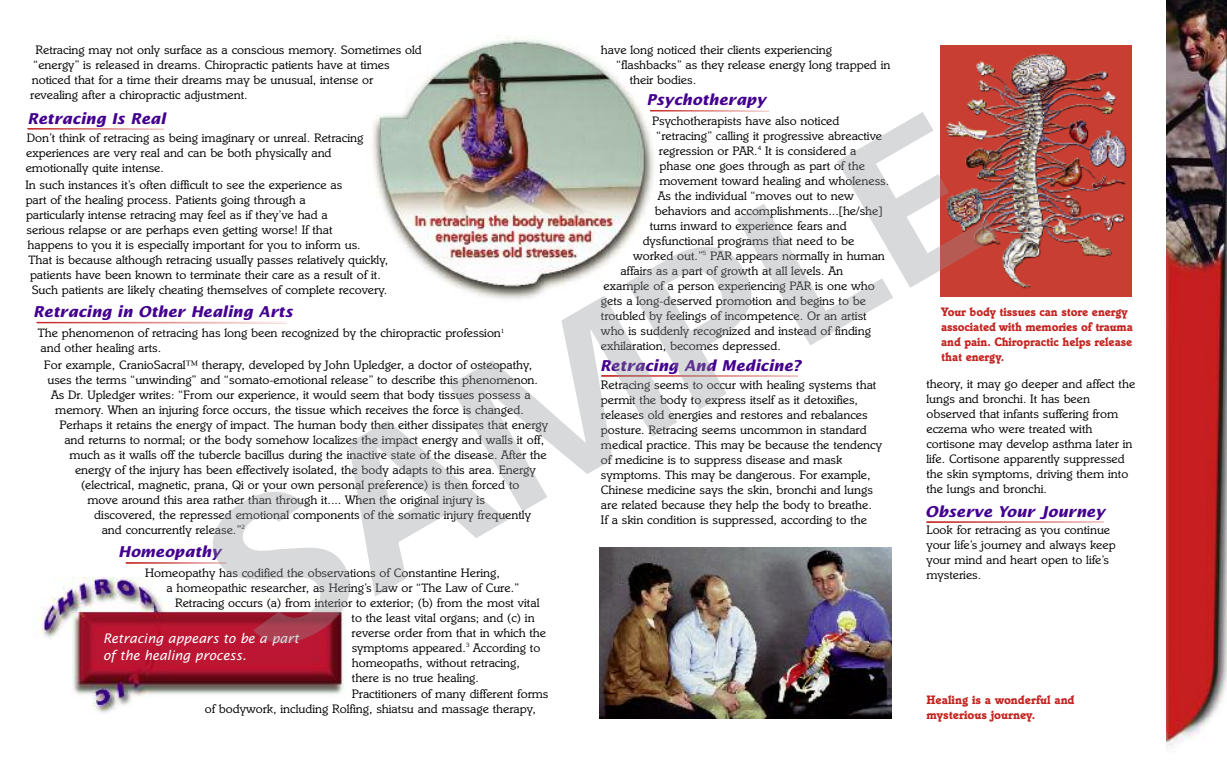
<style>
.page{position:relative;width:1227px;height:765px;background:#fff}
.page>*{position:absolute;margin:0;border:0;box-sizing:border-box;transform-origin:0 0}
.t1{font:italic 700 15px "Lucida Sans";color:#43008f}
.t2{font:italic 13.12px/16.2px "Lucida Sans";letter-spacing:-.005em;color:#fff}
.t3{font:12.5px/15px "Italia";color:#000}
.t4{font:700 12.5px/15px "Italia";letter-spacing:-.005em;color:#c42420}
</style>
<div class="page">
<img style="left:1166px;top:0;width:60px;height:748px">
<img style="left:37px;top:578px;width:119px;height:135px">
<img style="left:1070px;top:45px;width:61px;height:251px">
<svg style="left:27px;top:128px;width:137px;height:1px"></svg>
<svg style="left:37px;top:322px;width:250px;height:1px"></svg>
<svg style="left:926px;top:521px;width:177px;height:2px"></svg>
<svg style="left:126px;top:562px;width:100px;height:2px"></svg>
<img style="left:156px;top:41px;width:914px;height:678px">
<p class="t3" style="left:30px;top:44px;width:393px;text-indent:5px">Retracing may not only surface as a conscious memory. Sometimes old “energy” is released in dreams. Chiropractic patients have at times noticed that for a time their dreams may be unusual, intense or revealing after a chiropractic adjustment.</p>
<p class="t3" style="left:26px;top:131px;width:339px">Don’t think of retracing as being imaginary or unreal. Retracing experiences are very real and can be both physically and emotionally quite intense.</p>
<p class="t3" style="left:25px;top:178px;width:318px">In such instances it’s often difficult to see the experience as</p>
<p class="t3" style="left:26px;top:193px;width:281px">part of the healing process. Patients going through a</p>
<p class="t3" style="left:26px;top:208px;width:303px">particularly intense retracing may feel as if they’ve had a</p>
<p class="t3" style="left:27px;top:223px;width:307px">serious relapse or are perhaps even getting worse! If that</p>
<p class="t3" style="left:28px;top:238px;width:334px">happens to you it is especially important for you to inform us.</p>
<p class="t3" style="left:29px;top:253px;width:361px">That is because although retracing usually passes relatively quickly,</p>
<p class="t3" style="left:30px;top:268px;width:352px">patients have been known to terminate their care as a result of it.</p>
<p class="t3" style="left:32px;top:283px;width:357px">Such patients are likely cheating themselves of complete recovery.</p>
<p class="t3" style="left:38px;top:326px;width:468px">The phenomenon of retracing has long been recognized by the chiropractic profession<sup>1 </sup>and other healing arts.</p>
<p class="t3" style="left:44px;top:358px;width:490px">For example, CranioSacral™ therapy, developed by John Upledger, a doctor of osteopathy,</p>
<p class="t3" style="left:47px;top:373px;width:492px">uses the terms “unwinding” and “somato-emotional release” to describe this phenomenon.</p>
<p class="t3" style="left:51px;top:388px;width:481px">As Dr. Upledger writes: “From our experience, it would seem that body tissues possess a</p>
<p class="t3" style="left:55px;top:403px;width:470px">memory. When an injuring force occurs, the tissue which receives the force is changed.</p>
<p class="t3" style="left:59px;top:418px;width:490px">Perhaps it retains the energy of impact. The human body then either dissipates that energy</p>
<p class="t3" style="left:64px;top:433px;width:481px">and returns to normal; or the body somehow localizes the impact energy and walls it off,</p>
<p class="t3" style="left:69px;top:448px;width:479px">much as it walls off the tubercle bacillus during the inactive state of the disease. After the</p>
<p class="t3" style="left:75px;top:463px;width:462px">energy of the injury has been effectively isolated, the body adapts to this area. Energy</p>
<p class="t3" style="left:81px;top:478px;width:440px">(electrical, magnetic, prana, Qi or your own personal preference) is then forced to</p>
<p class="t3" style="left:87px;top:493px;width:399px">move around this area rather than through it.... When the original injury is</p>
<p class="t3" style="left:94px;top:508px;width:438px">discovered, the repressed emotional components of the somatic injury frequently</p>
<p class="t3" style="left:102px;top:523px;width:145px">and concurrently release.”<sup>2</sup></p>
<p class="t3" style="left:145px;top:566px;width:356px">Homeopathy has codified the observations of Constantine Hering,</p>
<p class="t3" style="left:166px;top:581px;width:354px">a homeopathic researcher, as Hering’s Law or “The Law of Cure.”</p>
<p class="t3" style="left:175px;top:596px;width:366px">Retracing occurs (a) from interior to exterior; (b) from the most vital</p>
<p class="t3" style="left:351px;top:611px;width:184px">to the least vital organs; and (c) in</p>
<p class="t3" style="left:351px;top:626px;width:196px">reverse order from that in which the</p>
<p class="t3" style="left:351px;top:641px;width:190px">symptoms appeared.<sup>3</sup> According to</p>
<p class="t3" style="left:352px;top:656px;width:170px">homeopaths, without retracing,</p>
<p class="t3" style="left:352px;top:671px;width:129px">there is no true healing.</p>
<p class="t3" style="left:205px;top:688px;width:345px;text-indent:147px">Practitioners of many different forms of bodywork, including Rolfing, shiatsu and massage therapy,</p>
<p class="t1" style="left:27px;top:112px;width:140px">Retracing Is Real</p>
<p class="t1" style="left:33px;top:305px;width:261px">Retracing in Other Healing Arts</p>
<p class="t1" style="left:118px;top:546px;width:104px">Homeopathy</p>
<p class="t2" style="left:103px;top:632px;width:197px">Retracing appears to be a part of the healing process.</p>
<p class="t3" style="left:601px;top:43px;width:232px">have long noticed their clients experiencing</p>
<p class="t3" style="left:616px;top:58px;width:275px">“flashbacks” as they release energy long trapped in</p>
<p class="t3" style="left:629px;top:73px;width:68px">their bodies.</p>
<p class="t3" style="left:652px;top:114px;width:189px">Psychotherapists have also noticed</p>
<p class="t3" style="left:656px;top:129px;width:227px">“retracing” calling it progressive abreactive</p>
<p class="t3" style="left:658px;top:144px;width:199px">regression or PAR.<sup>4</sup> It is considered a</p>
<p class="t3" style="left:659px;top:159px;width:207px">phase one goes through as part of the</p>
<p class="t3" style="left:659px;top:174px;width:231px">movement toward healing and wholeness.</p>
<p class="t3" style="left:658px;top:189px;width:197px">As the individual “moves out to new</p>
<p class="t3" style="left:654px;top:204px;width:229px">behaviors and accomplishments...[he/she]</p>
<p class="t3" style="left:649px;top:219px;width:198px">turns inward to experience fears and</p>
<p class="t3" style="left:642px;top:234px;width:213px">dysfunctional programs that need to be</p>
<p class="t3" style="left:633px;top:249px;width:253px">worked out.”<sup>5</sup> PAR appears normally in human</p>
<p class="t3" style="left:620px;top:264px;width:224px">affairs as a part of growth at all levels. An</p>
<p class="t3" style="left:603px;top:279px;width:273px">example of a person experiencing PAR is one who</p>
<p class="t3" style="left:601px;top:294px;width:266px">gets a long-deserved promotion and begins to be</p>
<p class="t3" style="left:601px;top:309px;width:267px">troubled by feelings of incompetence. Or an artist</p>
<p class="t3" style="left:601px;top:324px;width:271px">who is suddenly recognized and instead of finding</p>
<p class="t3" style="left:601px;top:339px;width:181px">exhilaration, becomes depressed.</p>
<p class="t3" style="left:601px;top:378px;width:282px">Retracing seems to occur with healing systems that permit the body to express itself as it detoxifies, releases old energies and restores and rebalances posture. Retracing seems uncommon in standard medical practice. This may be because the tendency of medicine is to suppress disease and mask symptoms. This may be dangerous. For example, Chinese medicine says the skin, bronchi and lungs are related because they help the body to breathe.<br>If a skin condition is suppressed, according to the</p>
<p class="t1" style="left:646px;top:93px;width:121px">Psychotherapy</p>
<p class="t1" style="left:600px;top:359px;width:202px">Retracing And Medicine?</p>
<p class="t4" style="left:941px;top:305px;width:193px">Your body tissues can store energy associated with memories of trauma and pain. Chiropractic helps release that energy.</p>
<p class="t3" style="left:926px;top:378px;width:210px">theory, it may go deeper and affect the lungs and bronchi. It has been observed that infants suffering from eczema who were treated with cortisone may develop asthma later in life. Cortisone apparently suppressed the skin symptoms, driving them into the lungs and bronchi.</p>
<p class="t3" style="left:926px;top:523px;width:191px">Look for retracing as you continue your life’s journey and always keep your mind and heart open to life’s mysteries.</p>
<p class="t1" style="left:925px;top:506px;width:181px">Observe Your Journey</p>
<p class="t4" style="left:926px;top:693px;width:149px">Healing is a wonderful and mysterious journey.</p>
</div>
